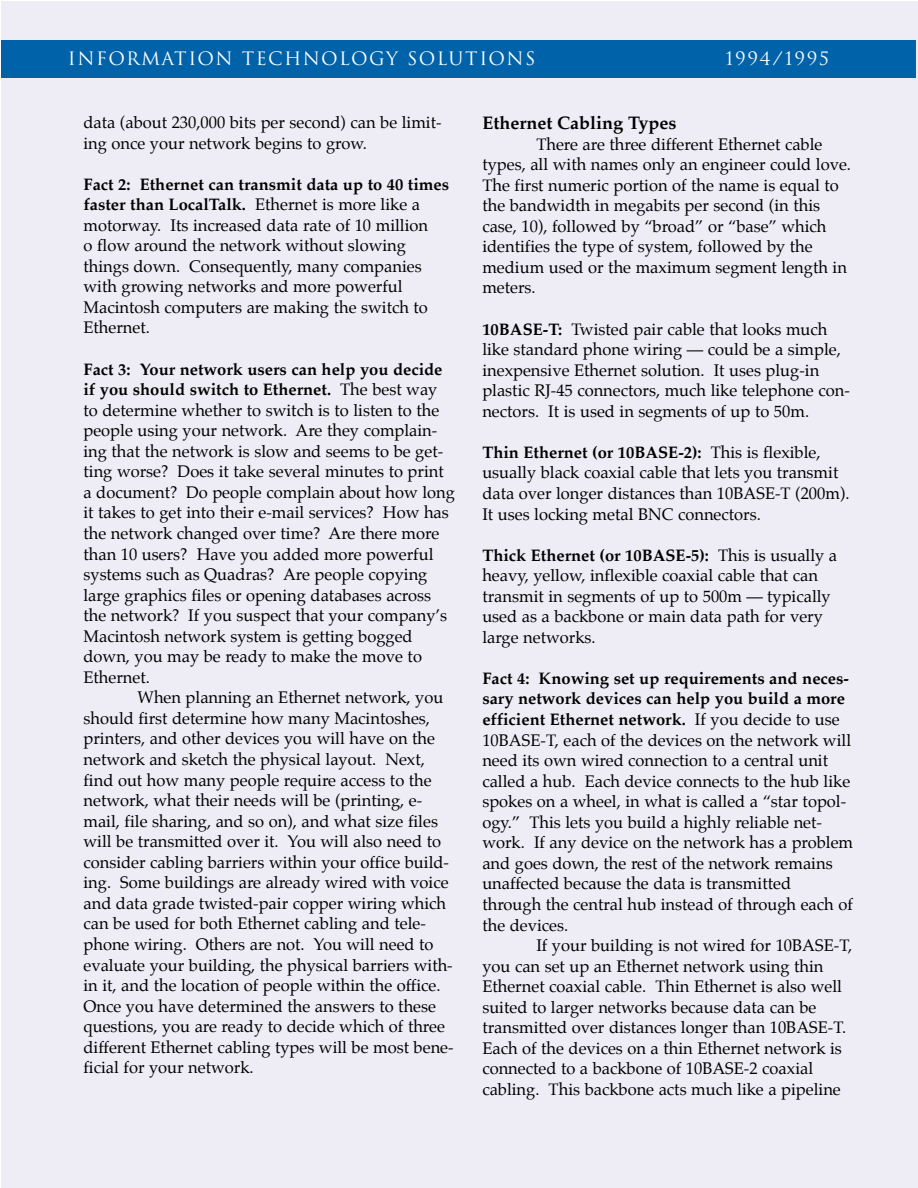
<style>
.page{position:relative;width:918px;height:1188px;background:#fff}
.page>*{position:absolute;margin:0;border:0;box-sizing:border-box;transform-origin:0 0}
.t1{font:18px "Trajan";letter-spacing:.075em;color:#fff}
.t2{font:700 18px "Palatino";color:#000}
.t3{font:16.5px/20.5px "Palatino";color:#000}
.s1{font-weight:700}
</style>
<div class="page">
<div style="left:2px;top:2px;width:916px;height:1186px;background:#eeedf6"></div>
<div style="left:1px;top:40px;width:915px;height:38px;background:#0063aa"></div>
<p class="t1" style="left:68px;top:48px;width:469px">INFORMATION TECHNOLOGY SOLUTIONS</p>
<p class="t1" style="left:725px;top:48px;width:106px">1994/1995</p>
<p class="t3" style="left:84px;top:113px;width:360px">data (about 230,000 bits per second) can be limit&shy;ing once your network begins to grow.</p>
<p class="t3" style="left:84px;top:175px;width:367px"><span class="s1">Fact 2: Ethernet can transmit data up to 40 times faster than LocalTalk.</span> Ethernet is more like a motorway. Its increased data rate of 10 million<br>o flow around the network without slowing things down. Consequently, many companies with growing networks and more powerful Macintosh computers are making the switch to Ethernet.</p>
<p class="t3" style="left:84px;top:360px;width:373px"><span class="s1">Fact 3: Your network users can help you decide if you should switch to Ethernet.</span> The best way to determine whether to switch is to listen to the people using your network. Are they complain&shy;ing that the network is slow and seems to be get&shy;ting worse? Does it take several minutes to print a document? Do people complain about how long it takes to get into their e-mail services? How has the network changed over time? Are there more than 10 users? Have you added more powerful systems such as Quadras? Are people copying large graphics files or opening databases across the network? If you suspect that your company’s Macintosh network system is getting bogged down, you may be ready to make the move to Ethernet.</p>
<p class="t3" style="left:84px;top:689px;width:372px;text-indent:54px">When planning an Ethernet network, you should first determine how many Macintoshes, printers, and other devices you will have on the network and sketch the physical layout. Next, find out how many people require access to the network, what their needs will be (printing, e&shy;mail, file sharing, and so on), and what size files will be transmitted over it. You will also need to consider cabling barriers within your office build&shy;ing. Some buildings are already wired with voice and data grade twisted-pair copper wiring which can be used for both Ethernet cabling and tele&shy;phone wiring. Others are not. You will need to evaluate your building, the physical barriers with&shy;in it, and the location of people within the office.<br>Once you have determined the answers to these questions, you are ready to decide which of three different Ethernet cabling types will be most bene&shy;ficial for your network.</p>
<p class="t2" style="left:482px;top:114px;width:196px">Ethernet Cabling Types</p>
<p class="t3" style="left:482px;top:135px;width:370px;text-indent:54px">There are three different Ethernet cable types, all with names only an engineer could love.<br>The first numeric portion of the name is equal to the bandwidth in megabits per second (in this case, 10), followed by “broad” or “base” which identifies the type of system, followed by the medium used or the maximum segment length in meters.</p>
<p class="t3" style="left:482px;top:320px;width:369px"><span class="s1">10BASE-T:</span> Twisted pair cable that looks much like standard phone wiring — could be a simple, inexpensive Ethernet solution. It uses plug-in plastic RJ-45 connectors, much like telephone con&shy;nectors. It is used in segments of up to 50m.</p>
<p class="t3" style="left:482px;top:443px;width:369px"><span class="s1">Thin Ethernet (or 10BASE-2):</span> This is flexible, usually black coaxial cable that lets you transmit data over longer distances than 10BASE-T (200m).<br>It uses locking metal BNC connectors.</p>
<p class="t3" style="left:482px;top:546px;width:356px"><span class="s1">Thick Ethernet (or 10BASE-5):</span> This is usually a heavy, yellow, inflexible coaxial cable that can transmit in segments of up to 500m — typically used as a backbone or main data path for very large networks.</p>
<p class="t3" style="left:482px;top:669px;width:372px"><span class="s1">Fact 4: Knowing set up requirements and neces&shy;sary network devices can help you build a more efficient Ethernet network.</span> If you decide to use 10BASE-T, each of the devices on the network will need its own wired connection to a central unit called a hub. Each device connects to the hub like spokes on a wheel, in what is called a “star topol&shy;ogy.” This lets you build a highly reliable net&shy;work. If any device on the network has a problem and goes down, the rest of the network remains unaffected because the data is transmitted through the central hub instead of through each of the devices.</p>
<p class="t3" style="left:482px;top:936px;width:372px;text-indent:54px">If your building is not wired for 10BASE-T, you can set up an Ethernet network using thin Ethernet coaxial cable. Thin Ethernet is also well suited to larger networks because data can be transmitted over distances longer than 10BASE-T.<br>Each of the devices on a thin Ethernet network is connected to a backbone of 10BASE-2 coaxial cabling. This backbone acts much like a pipeline</p>
</div>
